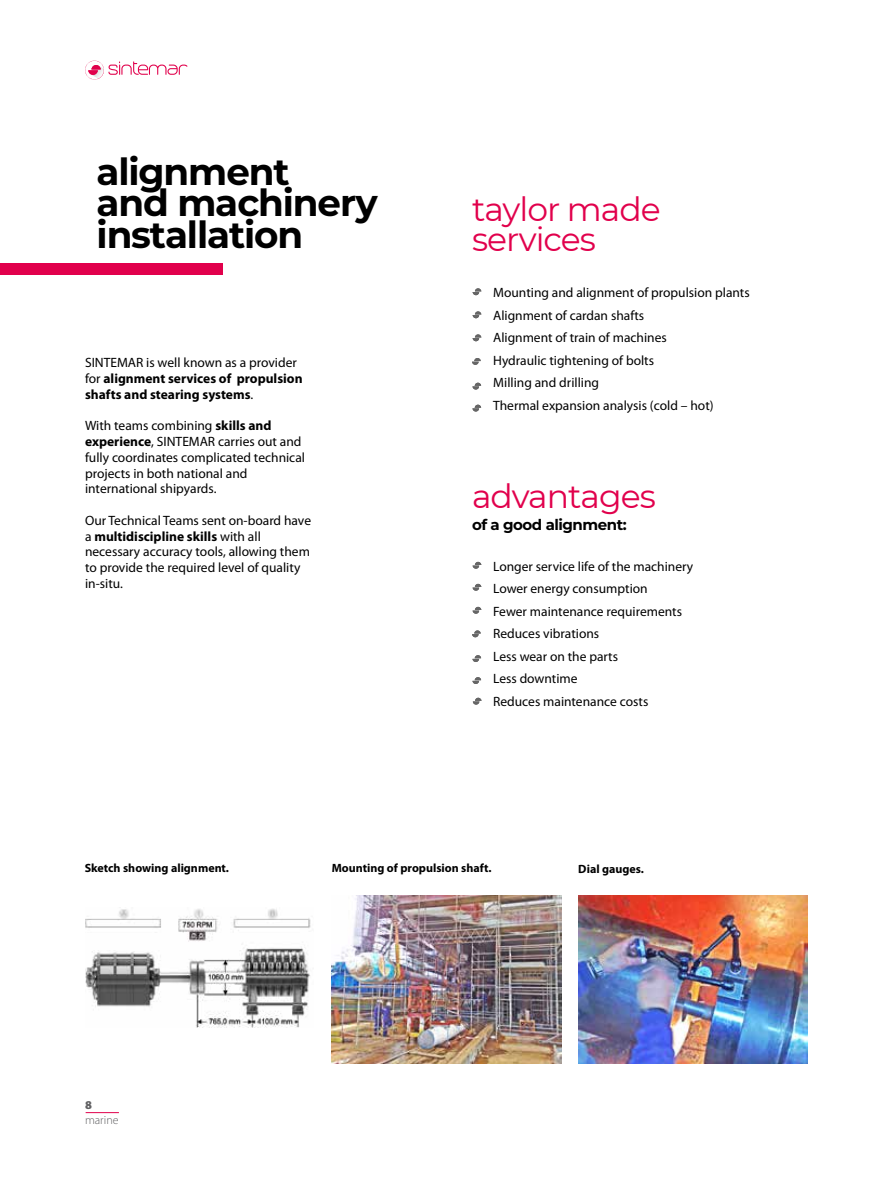
<style>
.page{position:relative;width:893px;height:1191px;background:#fff}
.page>*{position:absolute;margin:0;border:0;box-sizing:border-box;transform-origin:0 0}
.t1{font:700 37.2px/31.3px "Montserrat";letter-spacing:-.03em;color:#000}
.t2{font:33px/30px "Montserrat";letter-spacing:-.03em;color:#e1004c}
.t3{font:700 15px "Montserrat";letter-spacing:-.03em;color:#000}
.t4{font:13.5px/22.5px "Myriad Pro";color:#000}
.t5{font:700 13.5px/15.8px "Myriad Pro";color:#000}
.t6{font:700 12px "Myriad Pro";color:#000}
.t7{font:300 12px "Myriad Pro";color:#58585a}
.t8{font:900 12px "Myriad Pro";color:#58585a}
.s1{font-weight:400}
.s2{font-weight:700}
</style>
<div class="page">
<svg style="left:85px;top:61px;width:102px;height:19px"></svg>
<hr style="left:86px;top:1112px;width:33px;height:1px;background:#e1004c">
<img style="left:578px;top:895px;width:230px;height:168px">
<img style="left:332px;top:895px;width:229px;height:168px">
<img style="left:85px;top:909px;width:226px;height:118px">
<div style="left:0;top:263px;width:223px;height:11px;background:#e1004c"></div>
<svg style="left:473px;top:288px;width:8px;height:7px"></svg>
<svg style="left:473px;top:311px;width:8px;height:7px"></svg>
<svg style="left:473px;top:334px;width:8px;height:7px"></svg>
<svg style="left:472px;top:358px;width:9px;height:7px"></svg>
<svg style="left:472px;top:383px;width:9px;height:6px"></svg>
<svg style="left:472px;top:405px;width:9px;height:6px"></svg>
<svg style="left:473px;top:562px;width:8px;height:7px"></svg>
<svg style="left:473px;top:584px;width:8px;height:7px"></svg>
<svg style="left:473px;top:607px;width:8px;height:7px"></svg>
<svg style="left:472px;top:630px;width:9px;height:7px"></svg>
<svg style="left:472px;top:655px;width:9px;height:7px"></svg>
<svg style="left:472px;top:677px;width:9px;height:7px"></svg>
<svg style="left:473px;top:697px;width:8px;height:7px"></svg>
<h1 class="t1" style="left:97px;top:154px;width:283px">alignment<br>and machinery installation</h1>
<p class="t5" style="left:85px;top:354px;width:219px"><span class="s1">SINTEMAR is well known as a provider for</span> alignment services of propulsion shafts and stearing systems<span class="s1">.</span></p>
<p class="t4" style="left:85px;top:417px;width:221px;line-height:15.8px">With teams combining <span class="s2">skills and experience</span>, SINTEMAR carries out and fully coordinates complicated technical projects in both national and international shipyards.</p>
<p class="t4" style="left:85px;top:512px;width:228px;line-height:15.8px">Our Technical Teams sent on-board have a <span class="s2">multidiscipline skills</span> with all necessary accuracy tools, allowing them to provide the required level of quality in-situ.</p>
<h2 class="t2" style="left:472px;top:193px;width:190px">taylor made services</h2>
<p class="t4" style="left:493px;top:281px;width:258px">Mounting and alignment of propulsion plants<br>Alignment of cardan shafts<br>Alignment of train of machines<br>Hydraulic tightening of bolts<br>Milling and drilling<br>Thermal expansion analysis (cold – hot)</p>
<h2 class="t2" style="left:472px;top:480px;width:185px">advantages</h2>
<p class="t3" style="left:472px;top:514px;width:156px">of a good alignment:</p>
<p class="t4" style="left:493px;top:555px;width:202px">Longer service life of the machinery<br>Lower energy consumption<br>Fewer maintenance requirements<br>Reduces vibrations<br>Less wear on the parts<br>Less downtime<br>Reduces maintenance costs</p>
<p class="t6" style="left:85px;top:860px;width:146px">Sketch showing alignment.</p>
<p class="t6" style="left:332px;top:860px;width:161px">Mounting of propulsion shaft.</p>
<p class="t6" style="left:578px;top:860px;width:67px">Dial gauges.</p>
<p class="t8" style="left:85px;top:1098px;width:8px">8</p>
<p class="t7" style="left:85px;top:1113px;width:35px">marine</p>
</div>
